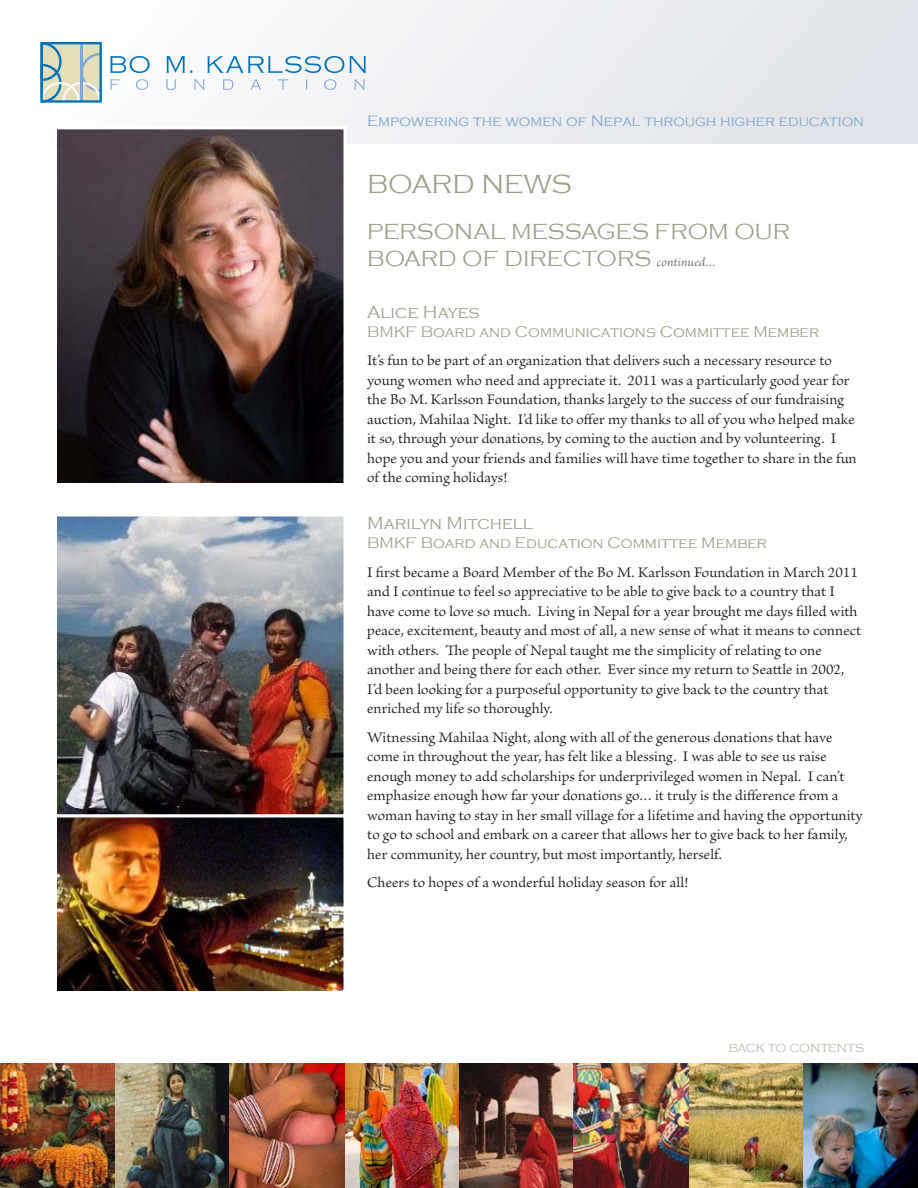
<style>
.page{position:relative;width:918px;height:1188px;background:#fff}
.page>*{position:absolute;margin:0;border:0;box-sizing:border-box;transform-origin:0 0}
.t1{font:300 27px "Copperplate Gothic";color:#a09e89}
.t2{font:300 22.5px/27px "Copperplate Gothic";color:#a09e89}
.t3{font:300 18px "Copperplate Gothic";color:#a09e89}
.t4{font:300 15.75px "Copperplate Gothic";color:#a09e89}
.t5{font:15.45px/19.5px "Brioso Pro";color:#231f20}
.t6{font:300 15.45px "Copperplate Gothic";color:#7ba6cd}
.t7{font:300 12px "Copperplate Gothic";color:#b8b6a6}
.s1{font-family:"Brioso Pro";font-weight:400;font-style:italic;font-size:13.5px;color:#6d6e70}
</style>
<div class="page">
<svg style="left:109px;top:0;width:809px;height:144px"></svg>
<svg style="left:110px;top:56px;width:40px;height:17px"></svg>
<svg style="left:166px;top:56px;width:27px;height:17px"></svg>
<svg style="left:207px;top:56px;width:159px;height:17px"></svg>
<svg style="left:110px;top:79px;width:9px;height:11px"></svg>
<svg style="left:136px;top:79px;width:12px;height:11px"></svg>
<svg style="left:166px;top:79px;width:10px;height:11px"></svg>
<svg style="left:194px;top:79px;width:11px;height:11px"></svg>
<svg style="left:223px;top:79px;width:10px;height:11px"></svg>
<svg style="left:250px;top:79px;width:11px;height:11px"></svg>
<svg style="left:278px;top:79px;width:10px;height:11px"></svg>
<svg style="left:306px;top:79px;width:2px;height:11px"></svg>
<svg style="left:324px;top:79px;width:12px;height:11px"></svg>
<svg style="left:354px;top:79px;width:11px;height:11px"></svg>
<svg style="left:40px;top:42px;width:62px;height:61px"></svg>
<img style="left:0;top:1063px;width:918px;height:125px">
<img style="left:58px;top:130px;width:284px;height:352px">
<div style="left:54px;top:126px;width:292px;height:360px;border:3px solid #fff"></div>
<img style="left:58px;top:517px;width:284px;height:474px">
<div style="left:54px;top:513px;width:292px;height:305px;border:3px solid #fff"></div>
<div style="left:54px;top:815px;width:292px;height:184px;border:3px solid #fff"></div>
<p class="t6" style="left:367px;top:113px;width:498px">Empowering the women of Nepal through higher education</p>
<h1 class="t1" style="left:367px;top:169px;width:206px">BOARD NEWS</h1>
<h2 class="t2" style="left:367px;top:218px;width:424px">PERSONAL MESSAGES FROM OUR<br>BOARD OF DIRECTORS <span class="s1">continued…</span></h2>
<p class="t3" style="left:367px;top:302px;width:114px">Alice Hayes</p>
<p class="t4" style="left:367px;top:323px;width:453px">BMKF Board and Communications Committee Member</p>
<p class="t5" style="left:367px;top:352px;width:491px">It’s fun to be part of an organization that delivers such a necessary resource to young women who need and appreciate it. 2011 was a particularly good year for the Bo M. Karlsson Foundation, thanks largely to the success of our fundraising auction, Mahilaa Night. I’d like to offer my thanks to all of you who helped make it so, through your donations, by coming to the auction and by volunteering. I hope you and your friends and families will have time together to share in the fun of the coming holidays!</p>
<p class="t3" style="left:367px;top:514px;width:167px">Marilyn Mitchell</p>
<p class="t4" style="left:367px;top:534px;width:401px">BMKF Board and Education Committee Member</p>
<p class="t5" style="left:367px;top:563px;width:496px">I first became a Board Member of the Bo M. Karlsson Foundation in March 2011 and I continue to feel so appreciative to be able to give back to a country that I have come to love so much. Living in Nepal for a year brought me days filled with peace, excitement, beauty and most of all, a new sense of what it means to connect with others. The people of Nepal taught me the simplicity of relating to one another and being there for each other. Ever since my return to Seattle in 2002, I’d been looking for a purposeful opportunity to give back to the country that enriched my life so thoroughly.</p>
<p class="t5" style="left:367px;top:728px;width:497px">Witnessing Mahilaa Night, along with all of the generous donations that have come in throughout the year, has felt like a blessing. I was able to see us raise enough money to add scholarships for underprivileged women in Nepal. I can’t emphasize enough how far your donations go… it truly is the difference from a woman having to stay in her small village for a lifetime and having the opportunity to go to school and embark on a career that allows her to give back to her family, her community, her country, but most importantly, herself.</p>
<p class="t5" style="left:367px;top:874px;width:323px">Cheers to hopes of a wonderful holiday season for all!</p>
<p class="t7" style="left:728px;top:1041px;width:137px">BACK TO CONTENTS</p>
</div>
